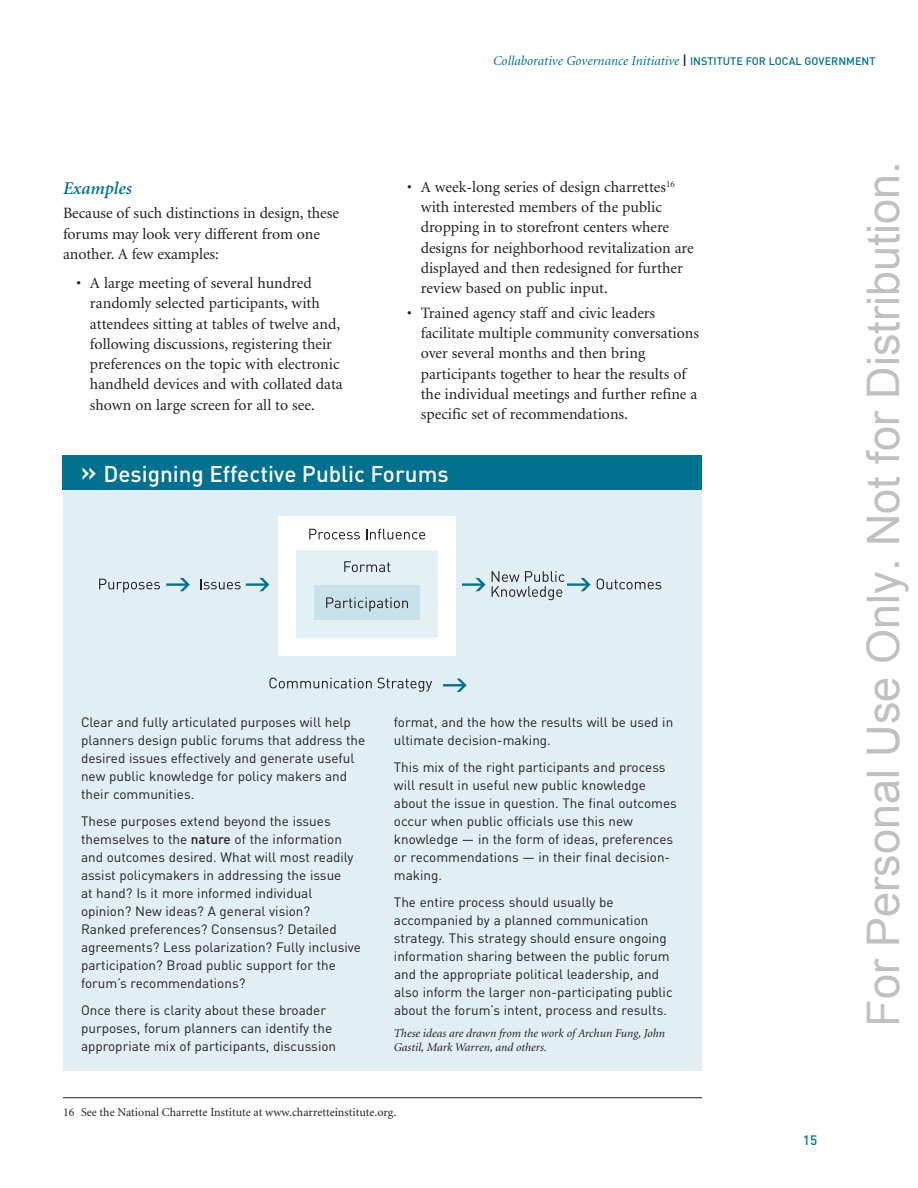
<style>
.page{position:relative;width:918px;height:1188px;background:#fff}
.page>*{position:absolute;margin:0;border:0;box-sizing:border-box;transform-origin:0 0}
.t1{font:45px "Arial";color:rgb(0 0 0/.25)}
.t2{font:500 22.5px "DIN";color:#fff}
.t3{font:italic 600 18px "Minion";color:#00718e}
.t4{font:15.75px/20.2px "Minion";color:#231f20}
.t5{font:13.5px/18px "DIN";color:#231f20}
.t6{font:italic 13.5px "Minion";color:#00718e}
.t7{font:500 13.5px "DIN";color:#00718e}
.t8{font:italic 12px/13.5px "Minion";color:#231f20}
.t9{font:12px "Minion";color:#231f20}
.t10{font:500 10.8px "DIN";color:#00718e}
.s1{font-family:"DIN";font-weight:500;font-style:normal;color:#231f20}
.s2{font-family:"DIN";font-weight:500;font-style:normal;font-size:10.8px}
.s3{font-size:27px}
.s4{font-weight:500}
</style>
<div class="page">
<div style="left:63px;top:457px;width:639px;height:614px;background:#e1eef3"></div>
<div style="left:63px;top:455px;width:639px;height:35px;background:#00718e"></div>
<div style="left:278px;top:516px;width:178px;height:140px;background:#fff"></div>
<div style="left:296px;top:550px;width:142px;height:88px;background:#e3f0f4"></div>
<div style="left:314px;top:585px;width:106px;height:35px;background:#c9e1ea"></div>
<svg style="left:309px;top:529px;width:51px;height:11px"></svg>
<svg style="left:366px;top:529px;width:59px;height:11px"></svg>
<svg style="left:344px;top:561px;width:46px;height:11px"></svg>
<svg style="left:99px;top:579px;width:61px;height:14px"></svg>
<svg style="left:326px;top:597px;width:82px;height:14px"></svg>
<svg style="left:166px;top:578px;width:24px;height:13px"></svg>
<svg style="left:269px;top:678px;width:163px;height:14px"></svg>
<svg style="left:443px;top:679px;width:24px;height:13px"></svg>
<svg style="left:200px;top:578px;width:69px;height:13px"></svg>
<svg style="left:492px;top:571px;width:99px;height:29px"></svg>
<svg style="left:597px;top:579px;width:64px;height:10px"></svg>
<svg style="left:462px;top:578px;width:24px;height:13px"></svg>
<hr style="left:63px;top:1097px;width:639px;height:1px;background:#231f20">
<p class="t6" style="left:493px;top:54px;width:204px">Collaborative Governance Initiative <span class="s1">|</span> <span class="s2">INSTITUTE</span></p>
<p class="t10" style="left:746px;top:54px;width:37px">FOR LOCA</p>
<p class="t10" style="left:795px;top:54px;width:67px">L GOVERN MENT</p>
<h3 class="t3" style="left:63px;top:179px;width:70px">Examples</h3>
<p class="t4" style="left:63px;top:204px;width:277px">Because of such distinctions in design, these forums may look very different from one another. A few examples:</p>
<p class="t4" style="left:90px;top:273px;width:254px;text-indent:-13px">• A large meeting of several hundred randomly selected participants, with attendees sitting at tables of twelve and, following discussions, registering their preferences on the topic with electronic handheld devices and with collated data shown on large screen for all to see.</p>
<p class="t4" style="left:421px;top:177px;width:275px;text-indent:-14px">• A week-long series of design charrettes<sup>16 </sup>with interested members of the public dropping in to storefront centers where designs for neighborhood revitalization are displayed and then redesigned for further review based on public input.</p>
<p class="t4" style="left:421px;top:303px;width:280px;text-indent:-13px">• Trained agency staff and civic leaders facilitate multiple community conversations over several months and then bring participants together to hear the results of the individual meetings and further refine a specific set of recommendations.</p>
<h2 class="t2" style="left:81px;top:460px;width:369px"><span class="s3">»</span> Designing Effective Public Forums</h2>
<p class="t5" style="left:81px;top:713px;width:286px">Clear and fully articulated purposes will help planners design public forums that address the desired issues effectively and generate useful new public knowledge for policy makers and their communities.</p>
<p class="t5" style="left:81px;top:811px;width:281px">These purposes extend beyond the issues themselves to the <span class="s4">nature</span> of the information and outcomes desired. What will most readily assist policymakers in addressing the issue<br>at hand? Is it more informed individual opinion? New ideas? A general vision?<br>Ranked preferences? Consensus? Detailed agreements? Less polarization? Fully inclusive participation? Broad public support for the forum’s recommendations?</p>
<p class="t5" style="left:81px;top:1000px;width:257px">Once there is clarity about these broader purposes, forum planners can identify the appropriate mix of participants, discussion</p>
<p class="t5" style="left:394px;top:712px;width:281px">format, and the how the results will be used in ultimate decision-making.</p>
<p class="t5" style="left:394px;top:757px;width:285px">This mix of the right participants and process will result in useful new public knowledge about the issue in question. The final outcomes occur when public officials use this new knowledge — in the form of ideas, preferences or recommendations — in their final decision&shy;making.</p>
<p class="t5" style="left:394px;top:892px;width:280px">The entire process should usually be accompanied by a planned communication strategy. This strategy should ensure ongoing information sharing between the public forum and the appropriate political leadership, and also inform the larger non-participating public about the forum’s intent, process and results.</p>
<p class="t8" style="left:394px;top:1027px;width:273px">These ideas are drawn from the work of Archun Fung, John<br>Gastil, Mark Warren, and others.</p>
<p class="t9" style="left:63px;top:1106px;width:335px">16 See the National Charrette Institute at www.charretteinstitute.org.</p>
<p class="t7" style="left:803px;top:1132px;width:8px">15</p>
<h1 class="t1" style="left:854px;top:1027px;width:867px;rotate:-90deg">For Personal Use Only. Not for Distribution.</h1>
</div>
